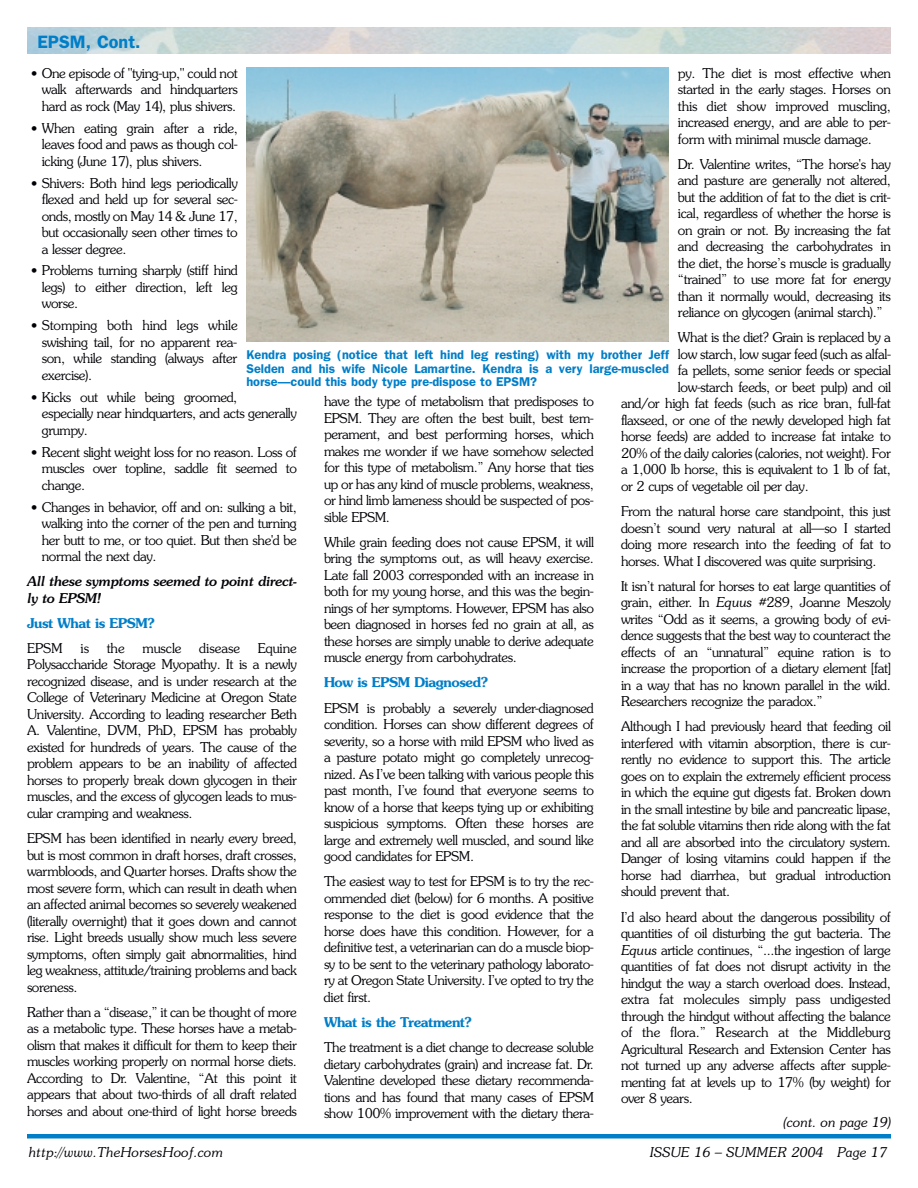
<style>
.page{position:relative;width:918px;height:1188px;background:#fff}
.page>*{position:absolute;margin:0;border:0;box-sizing:border-box;transform-origin:0 0}
.t1{font:600 18px "Franklin Gothic";color:#007ec8}
.t2{font:300 13.5px/16.5px "Souvenir";letter-spacing:-.03em;color:#000006;text-align:justify}
.t3{font:600 13.5px "Souvenir";letter-spacing:-.035em;color:#007ec8}
.t4{font:italic 300 13.5px "Souvenir";color:#000006}
.t5{font:italic 500 13.5px/16.5px "Souvenir";letter-spacing:-.03em;color:#000006}
.t6{font:italic 300 13.5px "Souvenir";letter-spacing:-.02em;color:#000006}
.t7{font:300 13.5px "Souvenir";letter-spacing:-.005em;color:#000006}
.t8{font:600 12.75px/13.5px "Franklin Gothic";color:#007ec8;text-align:justify}
.s1{font-style:italic}
</style>
<div class="page">
<hr style="left:27px;top:1134px;width:864px;height:4px;background:#007ec8">
<img style="left:247px;top:68px;width:422px;height:274px">
<h1 class="t1" style="left:38px;top:35px;width:105px">EPSM, Cont.</h1>
<p class="t2" style="left:42px;top:66px;width:198px;text-indent:-11px">• One episode of "tying-up," could not walk afterwards and hindquarters hard as rock (May 14), plus shivers.</p>
<p class="t2" style="left:42px;top:121px;width:198px;text-indent:-11px">• When eating grain after a ride, leaves food and paws as though col&shy;icking (June 17), plus shivers.</p>
<p class="t2" style="left:42px;top:175px;width:198px;text-indent:-11px">• Shivers: Both hind legs periodically flexed and held up for several sec&shy;onds, mostly on May 14 &amp; June 17, but occasionally seen other times to a lesser degree.</p>
<p class="t2" style="left:42px;top:263px;width:198px;text-indent:-11px">• Problems turning sharply (stiff hind legs) to either direction, left leg worse.</p>
<p class="t2" style="left:42px;top:318px;width:198px;text-indent:-11px">• Stomping both hind legs while swishing tail, for no apparent rea&shy;son, while standing (always after exercise).</p>
<p class="t2" style="left:42px;top:390px;width:257px;text-align:left;text-indent:-11px">• Kicks out while being groomed,<br>especially near hindquarters, and acts generally grumpy.</p>
<p class="t2" style="left:42px;top:445px;width:257px;text-indent:-11px">• Recent slight weight loss for no reason. Loss of muscles over topline, saddle fit seemed to change.</p>
<p class="t2" style="left:42px;top:499px;width:257px;text-indent:-11px">• Changes in behavior, off and on: sulking a bit, walking into the corner of the pen and turning her butt to me, or too quiet. But then she'd be normal the next day.</p>
<p class="t5" style="left:27px;top:574px;width:272px">All these symptoms seemed to point direct&shy;ly to EPSM!</p>
<p class="t3" style="left:27px;top:618px;width:129px">Just What is EPSM?</p>
<p class="t2" style="left:27px;top:641px;width:37px">EPSM</p>
<p class="t2" style="left:81px;top:641px;width:10px">is</p>
<p class="t2" style="left:107px;top:641px;width:20px">the</p>
<p class="t2" style="left:142px;top:641px;width:41px">muscle</p>
<p class="t7" style="left:199px;top:643px;width:42px">disease</p>
<p class="t2" style="left:678px;top:66px;width:215px">py. The diet is most effective when started in the early stages. Horses on this diet show improved muscling, increased energy, and are able to per&shy;form with minimal muscle damage.</p>
<p class="t2" style="left:678px;top:157px;width:215px">Dr. Valentine writes, “The horse's hay and pasture are generally not altered, but the addition of fat to the diet is crit&shy;ical, regardless of whether the horse is on grain or not. By increasing the fat and decreasing the carbohydrates in the diet, the horse’s muscle is gradually “trained” to use more fat for energy than it normally would, decreasing its reliance on glycogen (animal starch).”</p>
<p class="t2" style="left:678px;top:330px;width:215px">What is the diet? Grain is replaced by a</p>
<p class="t2" style="left:678px;top:347px;width:215px">low starch, low sugar feed (such as alfal-</p>
<p class="t2" style="left:678px;top:363px;width:215px">fa pellets, some senior feeds or special</p>
<p class="t2" style="left:678px;top:380px;width:215px">low-starch feeds, or beet pulp) and oil</p>
<p class="t2" style="left:621px;top:396px;width:272px">and/or high fat feeds (such as rice bran, full-fat</p>
<p class="t2" style="left:621px;top:413px;width:272px">flaxseed, or one of the newly developed high fat</p>
<p class="t2" style="left:621px;top:429px;width:271px">horse feeds) are added to increase fat intake to</p>
<p class="t2" style="left:621px;top:446px;width:272px">20% of the daily calories (calories, not weight). For</p>
<p class="t2" style="left:621px;top:462px;width:272px">a 1,000 lb horse, this is equivalent to 1 lb of fat,</p>
<p class="t2" style="left:621px;top:479px;width:189px">or 2 cups of vegetable oil per day.</p>
<p class="t2" style="left:621px;top:504px;width:272px">From the natural horse care standpoint, this just doesn’t sound very natural at all—so I started doing more research into the feeding of fat to horses. What I discovered was quite surprising.</p>
<p class="t2" style="left:621px;top:579px;width:272px">It isn’t natural for horses to eat large quantities of grain, either. In <span class="s1">Equus</span> #289, Joanne Meszoly writes “Odd as it seems, a growing body of evi&shy;dence suggests that the best way to counteract the effects of an “unnatural” equine ration is to increase the proportion of a dietary element [fat] in a way that has no known parallel in the wild.<br>Researchers recognize the paradox.”</p>
<p class="t2" style="left:621px;top:719px;width:272px">Although I had previously heard that feeding oil interfered with vitamin absorption, there is cur&shy;rently no evidence to support this. The article goes on to explain the extremely efficient process in which the equine gut digests fat. Broken down in the small intestine by bile and pancreatic lipase, the fat soluble vitamins then ride along with the fat and all are absorbed into the circulatory system.<br>Danger of losing vitamins could happen if the horse had diarrhea, but gradual introduction should prevent that.</p>
<p class="t2" style="left:621px;top:909px;width:272px">I’d also heard about the dangerous possibility of quantities of oil disturbing the gut bacteria. The <span class="s1">Equus</span> article continues, “...the ingestion of large quantities of fat does not disrupt activity in the hindgut the way a starch overload does. Instead, extra fat molecules simply pass undigested through the hindgut without affecting the balance of the flora.” Research at the Middleburg Agricultural Research and Extension Center has not turned up any adverse affects after supple&shy;menting fat at levels up to 17% (by weight) for over 8 years.</p>
<p class="t8" style="left:246px;top:349px;width:424px">Kendra posing (notice that left hind leg resting) with my brother Jeff Selden and his wife Nicole Lamartine. Kendra is a very large-muscled horse—could this body type pre-dispose to EPSM?</p>
<p class="t2" style="left:324px;top:394px;width:272px">have the type of metabolism that predisposes to EPSM. They are often the best built, best tem&shy;perament, and best performing horses, which makes me wonder if we have somehow selected for this type of metabolism.” Any horse that ties up or has any kind of muscle problems, weakness, or hind limb lameness should be suspected of pos&shy;sible EPSM.</p>
<p class="t2" style="left:324px;top:535px;width:272px">While grain feeding does not cause EPSM, it will bring the symptoms out, as will heavy exercise.<br>Late fall 2003 corresponded with an increase in both for my young horse, and this was the begin&shy;nings of her symptoms. However, EPSM has also been diagnosed in horses fed no grain at all, as these horses are simply unable to derive adequate muscle energy from carbohydrates.</p>
<p class="t3" style="left:324px;top:677px;width:165px">How is EPSM Diagnosed?</p>
<p class="t2" style="left:324px;top:701px;width:272px">EPSM is probably a severely under-diagnosed condition. Horses can show different degrees of severity, so a horse with mild EPSM who lived as a pasture potato might go completely unrecog&shy;nized. As I’ve been talking with various people this past month, I’ve found that everyone seems to know of a horse that keeps tying up or exhibiting suspicious symptoms. Often these horses are large and extremely well muscled, and sound like good candidates for EPSM.</p>
<p class="t2" style="left:324px;top:874px;width:272px">The easiest way to test for EPSM is to try the rec&shy;ommended diet (below) for 6 months. A positive response to the diet is good evidence that the horse does have this condition. However, for a definitive test, a veterinarian can do a muscle biop&shy;sy to be sent to the veterinary pathology laborato&shy;ry at Oregon State University. I’ve opted to try the diet first.</p>
<p class="t3" style="left:324px;top:1017px;width:149px">What is the Treatment?</p>
<p class="t2" style="left:324px;top:1040px;width:272px">The treatment is a diet change to decrease soluble dietary carbohydrates (grain) and increase fat. Dr.<br>Valentine developed these dietary recommenda&shy;tions and has found that many cases of EPSM show 100% improvement with the dietary thera-</p>
<p class="t2" style="left:27px;top:641px;width:272px;text-indent:231px">Equine Polysaccharide Storage Myopathy. It is a newly recognized disease, and is under research at the College of Veterinary Medicine at Oregon State University. According to leading researcher Beth A. Valentine, DVM, PhD, EPSM has probably existed for hundreds of years. The cause of the problem appears to be an inability of affected horses to properly break down glycogen in their muscles, and the excess of glycogen leads to mus&shy;cular cramping and weakness.</p>
<p class="t2" style="left:27px;top:831px;width:272px">EPSM has been identified in nearly every breed, but is most common in draft horses, draft crosses, warmbloods, and Quarter horses. Drafts show the most severe form, which can result in death when an affected animal becomes so severely weakened (literally overnight) that it goes down and cannot rise. Light breeds usually show much less severe symptoms, often simply gait abnormalities, hind leg weakness, attitude/training problems and back soreness.</p>
<p class="t2" style="left:27px;top:1005px;width:272px">Rather than a “disease,” it can be thought of more as a metabolic type. These horses have a metab&shy;olism that makes it difficult for them to keep their muscles working properly on normal horse diets.<br>According to Dr. Valentine, “At this point it appears that about two-thirds of all draft related horses and about one-third of light horse breeds</p>
<p class="t6" style="left:784px;top:1117px;width:109px">(cont. on page 19)</p>
<p class="t4" style="left:28px;top:1147px;width:196px">http://www.TheHorsesHoof.com</p>
<p class="t4" style="left:650px;top:1147px;width:239px">ISSUE 16 – SUMMER 2004 Page 17</p>
</div>
